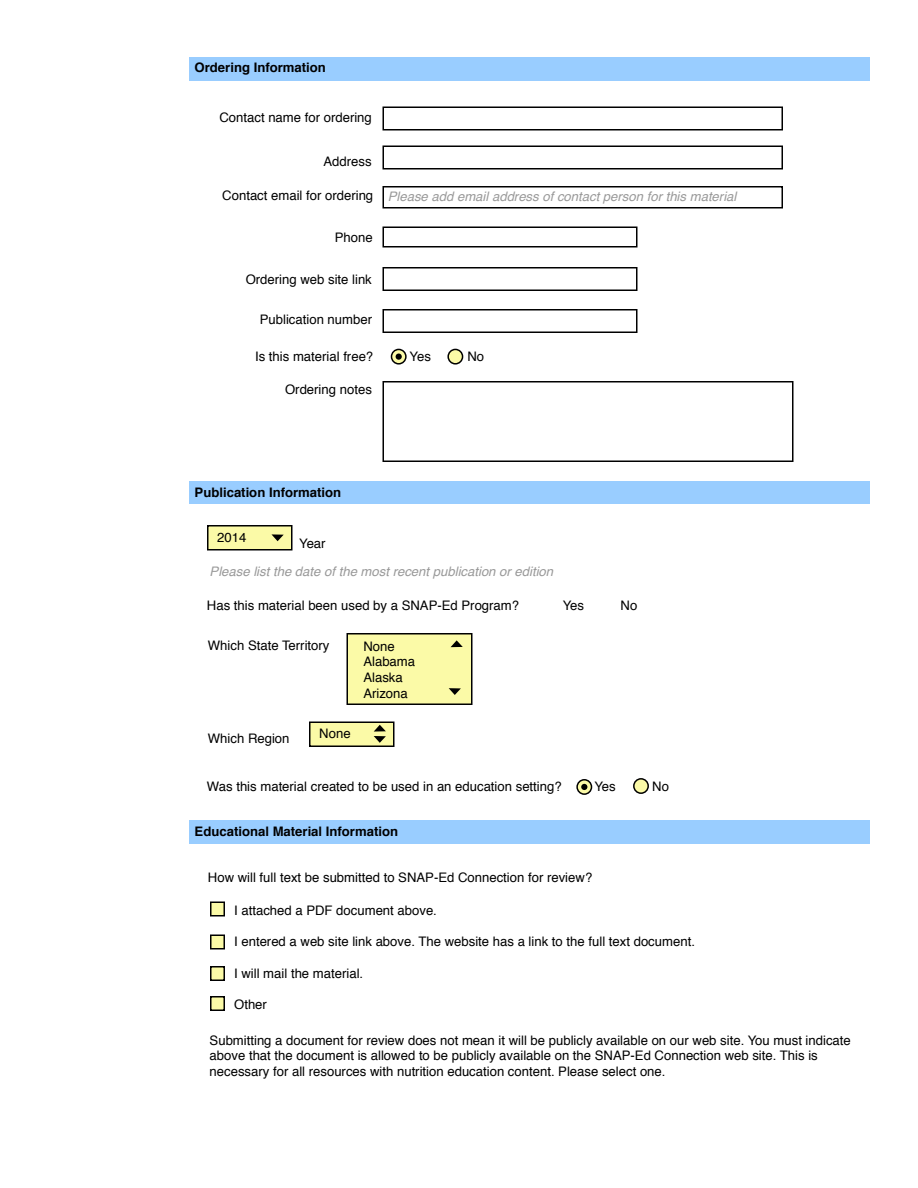
<style>
.page{position:relative;width:918px;height:1188px;background:#fff}
.page>*{position:absolute;margin:0;border:0;box-sizing:border-box;transform-origin:0 0}
.t1{font:13.2px/15.8px "Helvetica";color:#000}
.t2{font:italic 13.2px "Helvetica";color:#999}
.t3{font:700 13.2px "Helvetica";color:#000}
.s1{font-style:normal;color:#000}
</style>
<div class="page">
<div style="left:189px;top:57px;width:681px;height:24px;background:#99cdff"></div>
<div style="left:189px;top:482px;width:681px;height:22px;background:#99cdff"></div>
<div style="left:189px;top:820px;width:681px;height:24px;background:#99cdff"></div>
<div style="left:382px;top:106px;width:401px;height:24px;background:#fff;border:2px solid #000"></div>
<div style="left:382px;top:146px;width:401px;height:24px;background:#fff;border:2px solid #000"></div>
<div style="left:382px;top:226px;width:256px;height:22px;background:#fff;border:2px solid #000"></div>
<div style="left:382px;top:186px;width:401px;height:22px;background:#fff;border:2px solid #000"></div>
<div style="left:382px;top:267px;width:256px;height:24px;background:#fff;border:2px solid #000"></div>
<div style="left:382px;top:309px;width:256px;height:24px;background:#fff;border:2px solid #000"></div>
<div style="left:382px;top:381px;width:412px;height:81px;background:#fff;border:2px solid #000"></div>
<div style="left:309px;top:722px;width:85px;height:25px;background:#fbfaa7;border:2px solid #000"></div>
<div style="left:210px;top:934px;width:15px;height:16px;background:#fbfaa7;border:2px solid #000"></div>
<div style="left:210px;top:902px;width:15px;height:14px;background:#fbfaa7;border:2px solid #000"></div>
<div style="left:210px;top:966px;width:15px;height:15px;background:#fbfaa7;border:2px solid #000"></div>
<div style="left:210px;top:996px;width:15px;height:15px;background:#fbfaa7;border:2px solid #000"></div>
<div style="left:346px;top:633px;width:126px;height:72px;background:#fbfaa7;border:2px solid #000"></div>
<svg style="left:449px;top:688px;width:12px;height:7px"></svg>
<svg style="left:451px;top:640px;width:12px;height:7px"></svg>
<svg style="left:374px;top:725px;width:12px;height:18px"></svg>
<div style="left:207px;top:525px;width:85px;height:25px;background:#fbfaa7;border:2px solid #000"></div>
<svg style="left:272px;top:534px;width:12px;height:7px"></svg>
<div style="left:448px;top:349px;width:15px;height:15px;background:#fbfaa7;border-radius:50%"></div>
<div style="left:447px;top:349px;width:16px;height:16px;border:2px solid #000;border-radius:50%"></div>
<svg style="left:392px;top:349px;width:14px;height:15px"></svg>
<div style="left:391px;top:349px;width:16px;height:16px;border:2px solid #000;border-radius:50%"></div>
<svg style="left:396px;top:354px;width:6px;height:6px"></svg>
<svg style="left:577px;top:780px;width:15px;height:14px"></svg>
<div style="left:576px;top:779px;width:16px;height:16px;border:2px solid #000;border-radius:50%"></div>
<svg style="left:581px;top:784px;width:6px;height:6px"></svg>
<div style="left:634px;top:779px;width:14px;height:14px;background:#fbfaa7;border-radius:50%"></div>
<div style="left:633px;top:778px;width:16px;height:16px;border:2px solid #000;border-radius:50%"></div>
<p class="t3" style="left:195px;top:57px;width:133px">Ordering Information</p>
<p class="t1" style="left:219px;top:110px;width:154px">Contact name for ordering</p>
<p class="t1" style="left:324px;top:153px;width:50px">Address</p>
<p class="t2" style="left:222px;top:186px;width:516px"><span class="s1">Contact email for ordering</span> Please add email address of contact person for this material</p>
<p class="t1" style="left:335px;top:230px;width:39px">Phone</p>
<p class="t1" style="left:246px;top:272px;width:128px">Ordering web site link</p>
<p class="t1" style="left:260px;top:312px;width:114px">Publication number</p>
<p class="t1" style="left:255px;top:349px;width:120px">Is this material free?</p>
<p class="t1" style="left:410px;top:349px;width:23px">Yes</p>
<p class="t1" style="left:467px;top:349px;width:18px">No</p>
<p class="t1" style="left:285px;top:382px;width:88px">Ordering notes</p>
<p class="t3" style="left:195px;top:482px;width:148px">Publication Information</p>
<p class="t1" style="left:217px;top:530px;width:31px">2014</p>
<p class="t1" style="left:299px;top:536px;width:28px">Year</p>
<p class="t2" style="left:210px;top:561px;width:345px">Please list the date of the most recent publication or edition</p>
<p class="t1" style="left:207px;top:598px;width:314px">Has this material been used by a SNAP-Ed Program?</p>
<p class="t1" style="left:563px;top:598px;width:23px">Yes</p>
<p class="t1" style="left:621px;top:598px;width:18px">No</p>
<p class="t1" style="left:208px;top:638px;width:123px">Which State Territory</p>
<p class="t1" style="left:208px;top:731px;width:83px">Which Region</p>
<p class="t1" style="left:319px;top:726px;width:33px">None</p>
<p class="t1" style="left:363px;top:639px;width:53px">None<br>Alabama<br>Alaska<br>Arizona</p>
<p class="t1" style="left:207px;top:779px;width:356px">Was this material created to be used in an education setting?</p>
<p class="t1" style="left:594px;top:779px;width:23px">Yes</p>
<p class="t1" style="left:652px;top:779px;width:18px">No</p>
<p class="t3" style="left:195px;top:821px;width:205px">Educational Material Information</p>
<p class="t1" style="left:208px;top:870px;width:386px">How will full text be submitted to SNAP-Ed Connection for review?</p>
<p class="t1" style="left:234px;top:903px;width:204px">I attached a PDF document above.</p>
<p class="t1" style="left:234px;top:934px;width:462px">I entered a web site link above. The website has a link to the full text document.</p>
<p class="t1" style="left:234px;top:966px;width:131px">I will mail the material.</p>
<p class="t1" style="left:234px;top:997px;width:34px">Other</p>
<p class="t1" style="left:210px;top:1032px;width:643px">Submitting a document for review does not mean it will be publicly available on our web site. You must indicate above that the document is allowed to be publicly available on the SNAP-Ed Connection web site. This is necessary for all resources with nutrition education content. Please select one.</p>
</div>
